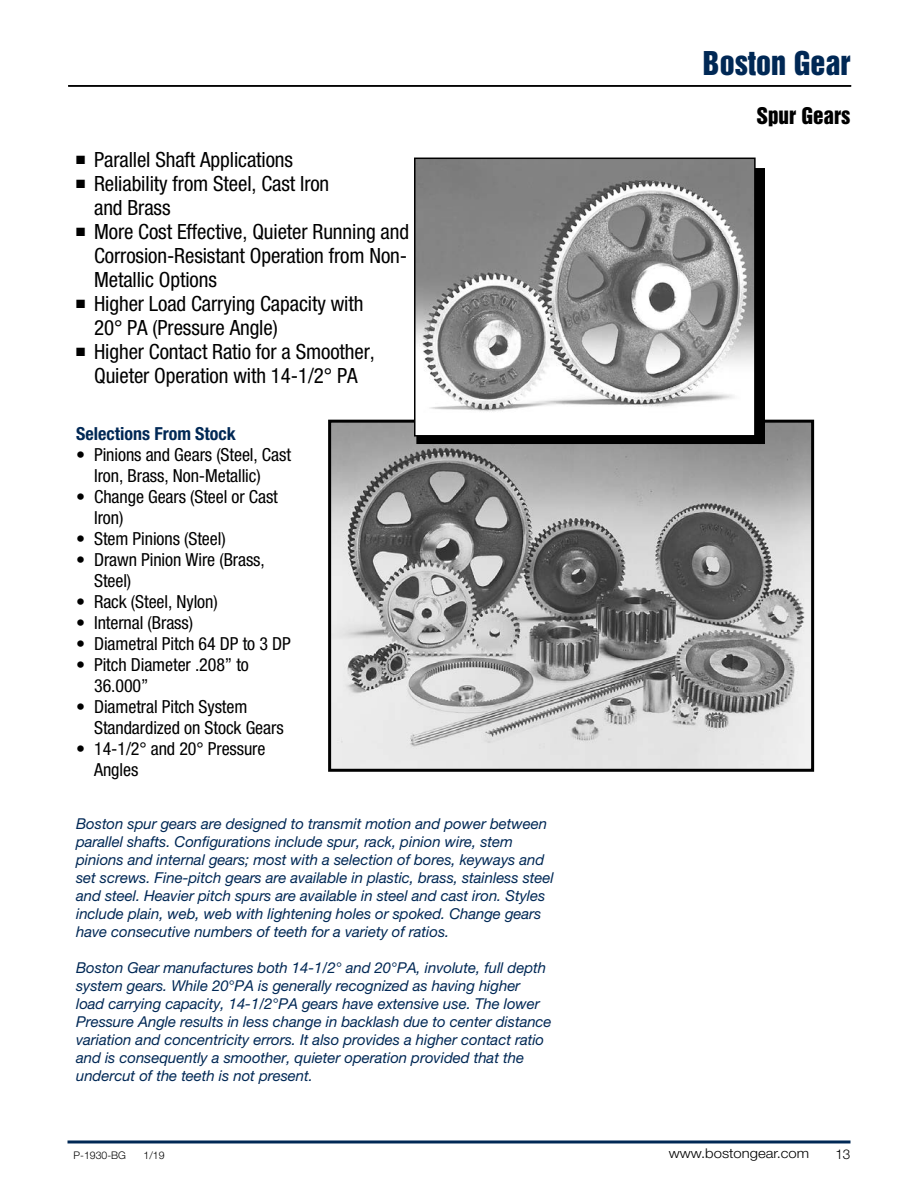
<style>
.page{position:relative;width:918px;height:1188px;background:#fff}
.page>*{position:absolute;margin:0;border:0;box-sizing:border-box;transform-origin:0 0}
.t1{font:30px "Helvetica Inserat LT Std";color:#002855}
._14_pt_bullet_copy{font:condensed 21px/24px "Helvetica Neue LT Std";letter-spacing:-.005em;color:#000}
.Main_Head{font:21px "Helvetica Inserat LT Std";color:#000}
._12_pt_bullet_copy{font:condensed 18px/21px "Helvetica Neue LT Std";letter-spacing:-.005em;color:#000}
.Sub_Head{font:700 condensed 18px "Helvetica Neue LT Std";color:#002855}
._10_pt_body_copy{font:italic 15px/18px "Helvetica Neue LT Std";letter-spacing:-.005em;color:#002855}
.t2{font:300 13.5px "Helvetica Neue LT Std";color:#000;scale:1.1 1}
.t3{font:300 13.5px "Helvetica Neue LT Std";color:#000}
.t4{font:300 10.5px "Helvetica Neue LT Std";color:#000}
</style>
<div class="page">
<hr style="left:68px;top:1140px;width:782px;height:3px;background:#002855">
<hr style="left:68px;top:85px;width:783px;height:2px;background:#000">
<img style="left:332px;top:424px;width:478px;height:344px">
<div style="left:328px;top:420px;width:486px;height:352px;border:3px solid #000"></div>
<div style="left:417px;top:169px;width:347px;height:274px;background:#000"></div>
<img style="left:417px;top:161px;width:336px;height:273px">
<div style="left:414px;top:158px;width:342px;height:279px;border:2px solid #000"></div>
<p class="t1" style="left:703px;top:45px;width:149px">Boston Gear</p>
<p class="_14_pt_bullet_copy" style="left:76px;top:148px;width:219px">■ Parallel Shaft Applications</p>
<p class="_14_pt_bullet_copy" style="left:94px;top:172px;width:237px;text-indent:-18px">■ Reliability from Steel, Cast Iron and Brass</p>
<p class="_14_pt_bullet_copy" style="left:94px;top:220px;width:316px;text-align:justify;text-indent:-18px">■ More Cost Effective, Quieter Running and Corrosion-Resistant Operation from Non-Metallic Options</p>
<p class="_14_pt_bullet_copy" style="left:94px;top:292px;width:271px;text-indent:-18px">■ Higher Load Carrying Capacity with<br>20° PA (Pressure Angle)</p>
<p class="_14_pt_bullet_copy" style="left:76px;top:340px;width:300px;text-align:center">■ Higher Contact Ratio for a Smoother,<br>Quieter Operation with 14-1/2° PA</p>
<p class="Sub_Head" style="left:76px;top:423px;width:161px">Selections From Stock</p>
<p class="_12_pt_bullet_copy" style="left:94px;top:444px;width:198px;text-indent:-18px">• Pinions and Gears (Steel, Cast<br>Iron, Brass, Non-Metallic)</p>
<p class="_12_pt_bullet_copy" style="left:94px;top:486px;width:185px;text-indent:-18px">• Change Gears (Steel or Cast<br>Iron)</p>
<p class="_12_pt_bullet_copy" style="left:76px;top:528px;width:151px">• Stem Pinions (Steel)</p>
<p class="_12_pt_bullet_copy" style="left:94px;top:549px;width:172px;text-indent:-18px">• Drawn Pinion Wire (Brass,<br>Steel)</p>
<p class="_12_pt_bullet_copy" style="left:76px;top:591px;width:143px">• Rack (Steel, Nylon)</p>
<p class="_12_pt_bullet_copy" style="left:76px;top:612px;width:118px">• Internal (Brass)</p>
<p class="_12_pt_bullet_copy" style="left:76px;top:633px;width:216px">• Diametral Pitch 64 DP to 3 DP</p>
<p class="_12_pt_bullet_copy" style="left:94px;top:654px;width:156px;text-indent:-18px">• Pitch Diameter .208” to<br>36.000”</p>
<p class="_12_pt_bullet_copy" style="left:94px;top:696px;width:191px;text-indent:-18px">• Diametral Pitch System<br>Standardized on Stock Gears</p>
<p class="_12_pt_bullet_copy" style="left:94px;top:738px;width:173px;text-indent:-18px">• 14-1/2° and 20° Pressure<br>Angles</p>
<p class="_10_pt_body_copy" style="left:76px;top:815px;width:479px">Boston spur gears are designed to transmit motion and power between parallel shafts. Configurations include spur, rack, pinion wire, stem pinions and internal gears; most with a selection of bores, keyways and set screws. Fine-pitch gears are available in plastic, brass, stainless steel and steel. Heavier pitch spurs are available in steel and cast iron. Styles include plain, web, web with lightening holes or spoked. Change gears have consecutive numbers of teeth for a variety of ratios.</p>
<p class="_10_pt_body_copy" style="left:76px;top:959px;width:477px">Boston Gear manufactures both 14-1/2° and 20°PA, involute, full depth system gears. While 20°PA is generally recognized as having higher load carrying capacity, 14-1/2°PA gears have extensive use. The lower Pressure Angle results in less change in backlash due to center distance variation and concentricity errors. It also provides a higher contact ratio and is consequently a smoother, quieter operation provided that the undercut of the teeth is not present.</p>
<p class="Main_Head" style="left:756px;top:103px;width:95px">Spur Gears</p>
<p class="t4" style="left:74px;top:1149px;width:54px">P-1930-BG</p>
<p class="t4" style="left:144px;top:1149px;width:23px">1/19</p>
<p class="t2" style="left:669px;top:1145px;width:129px">www.bostongear.com</p>
<p class="t3" style="left:835px;top:1146px;width:17px">13</p>
</div>
